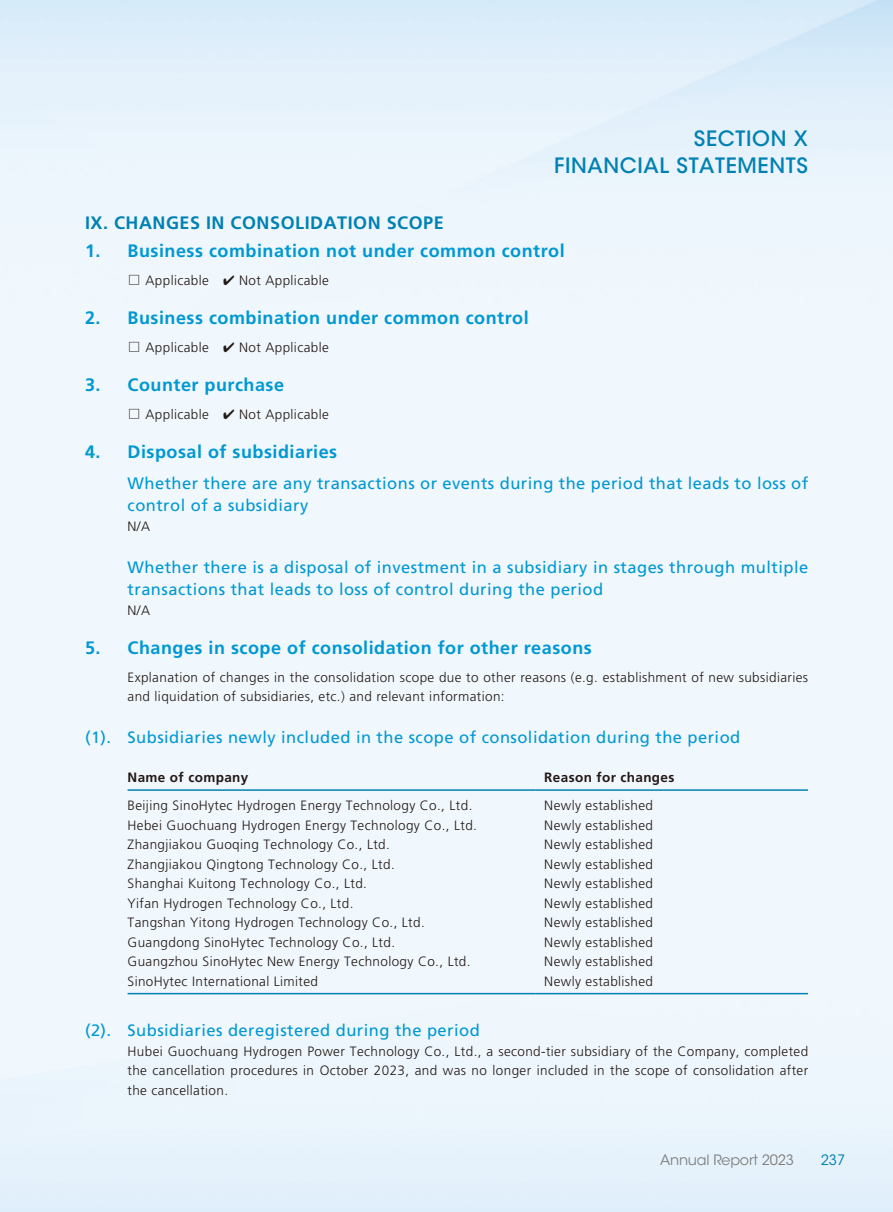
<style>
.page{position:relative;width:893px;height:1212px;background:#fff}
.page>*{position:absolute;margin:0;border:0;box-sizing:border-box;transform-origin:0 0}
.t1{font:500 21px/27px "ITC Avant Garde Std";letter-spacing:.03em;color:#0081b3;text-align:right}
.t2{font:700 18px "Frutiger LT Std";letter-spacing:.03em;color:#0098d2}
.t3{font:700 18px "Frutiger LT Std";letter-spacing:.03em;color:#0081b3}
.t4{font:16.5px/22.5px "Frutiger LT Std";letter-spacing:.03em;color:#0098d2}
.t5{font:14.25px "ITC Avant Garde Std";letter-spacing:-.01em;color:#808080}
.t6{font:14.25px "ITC Avant Garde Std";color:#0081b3}
.t7{font:300 13.5px/19.5px "Frutiger LT Std";letter-spacing:.03em;color:#231916}
.t8{font:700 13.5px "Frutiger LT Std";letter-spacing:.03em;color:#231916}
.s1{font-family:"M Hei HK"}
</style>
<div class="page">
<hr style="left:128px;top:789px;width:408px;height:2px;background:#0081b3">
<hr style="left:536px;top:789px;width:272px;height:2px;background:#0081b3">
<hr style="left:128px;top:993px;width:408px;height:1px;background:#0081b3">
<hr style="left:536px;top:993px;width:272px;height:1px;background:#0081b3">
<h1 class="t1" style="left:554px;top:125px;width:255px">SECTION X<br>FINANCIAL STATEMENTS</h1>
<h2 class="t3" style="left:85px;top:212px;width:360px">IX. CHANGES IN CONSOLIDATION SCOPE</h2>
<h2 class="t2" style="left:85px;top:240px;width:481px">1. Business combination not under common control</h2>
<p class="t7" style="left:128px;top:270px;width:203px"><span class="s1">□</span> Applicable ✔ Not Applicable</p>
<h2 class="t2" style="left:85px;top:307px;width:445px">2. Business combination under common control</h2>
<p class="t7" style="left:128px;top:337px;width:203px"><span class="s1">□</span> Applicable ✔ Not Applicable</p>
<h2 class="t2" style="left:85px;top:374px;width:201px">3. Counter purchase</h2>
<p class="t7" style="left:128px;top:404px;width:203px"><span class="s1">□</span> Applicable ✔ Not Applicable</p>
<h2 class="t2" style="left:85px;top:441px;width:254px">4. Disposal of subsidiaries</h2>
<p class="t4" style="left:128px;top:472px;width:682px">Whether there are any transactions or events during the period that leads to loss of control of a subsidiary</p>
<p class="t7" style="left:128px;top:516px;width:24px">N/A</p>
<p class="t4" style="left:128px;top:556px;width:682px">Whether there is a disposal of investment in a subsidiary in stages through multiple transactions that leads to loss of control during the period</p>
<p class="t7" style="left:128px;top:600px;width:24px">N/A</p>
<h2 class="t2" style="left:85px;top:637px;width:508px">5. Changes in scope of consolidation for other reasons</h2>
<p class="t7" style="left:128px;top:667px;width:682px">Explanation of changes in the consolidation scope due to other reasons (e.g. establishment of new subsidiaries and liquidation of subsidiaries, etc.) and relevant information:</p>
<p class="t4" style="left:85px;top:726px;width:657px">(1). Subsidiaries newly included in the scope of consolidation during the period</p>
<p class="t8" style="left:128px;top:770px;width:122px">Name of company</p>
<p class="t8" style="left:544px;top:770px;width:132px">Reason for changes</p>
<p class="t7" style="left:128px;top:796px;width:346px">Beijing SinoHytec Hydrogen Energy Technology Co., Ltd.</p>
<p class="t7" style="left:544px;top:796px;width:110px">Newly established</p>
<p class="t7" style="left:128px;top:815px;width:351px">Hebei Guochuang Hydrogen Energy Technology Co., Ltd.</p>
<p class="t7" style="left:544px;top:815px;width:110px">Newly established</p>
<p class="t7" style="left:128px;top:835px;width:264px">Zhangjiakou Guoqing Technology Co., Ltd.</p>
<p class="t7" style="left:544px;top:835px;width:110px">Newly established</p>
<p class="t7" style="left:128px;top:854px;width:269px">Zhangjiakou Qingtong Technology Co., Ltd.</p>
<p class="t7" style="left:544px;top:854px;width:110px">Newly established</p>
<p class="t7" style="left:128px;top:874px;width:241px">Shanghai Kuitong Technology Co., Ltd.</p>
<p class="t7" style="left:544px;top:874px;width:110px">Newly established</p>
<p class="t7" style="left:128px;top:893px;width:227px">Yifan Hydrogen Technology Co., Ltd.</p>
<p class="t7" style="left:544px;top:893px;width:110px">Newly established</p>
<p class="t7" style="left:128px;top:913px;width:299px">Tangshan Yitong Hydrogen Technology Co., Ltd.</p>
<p class="t7" style="left:544px;top:913px;width:110px">Newly established</p>
<p class="t7" style="left:128px;top:932px;width:269px">Guangdong SinoHytec Technology Co., Ltd.</p>
<p class="t7" style="left:544px;top:932px;width:110px">Newly established</p>
<p class="t7" style="left:128px;top:952px;width:344px">Guangzhou SinoHytec New Energy Technology Co., Ltd.</p>
<p class="t7" style="left:544px;top:952px;width:110px">Newly established</p>
<p class="t7" style="left:128px;top:971px;width:192px">SinoHytec International Limited</p>
<p class="t7" style="left:544px;top:971px;width:110px">Newly established</p>
<p class="t4" style="left:85px;top:1019px;width:396px">(2). Subsidiaries deregistered during the period</p>
<p class="t7" style="left:128px;top:1042px;width:682px;text-align:justify">Hubei Guochuang Hydrogen Power Technology Co., Ltd., a second-tier subsidiary of the Company, completed the cancellation procedures in October 2023, and was no longer included in the scope of consolidation after the cancellation.</p>
<p class="t5" style="left:660px;top:1151px;width:136px">Annual Report 2023</p>
<p class="t6" style="left:821px;top:1151px;width:26px">237</p>
</div>
